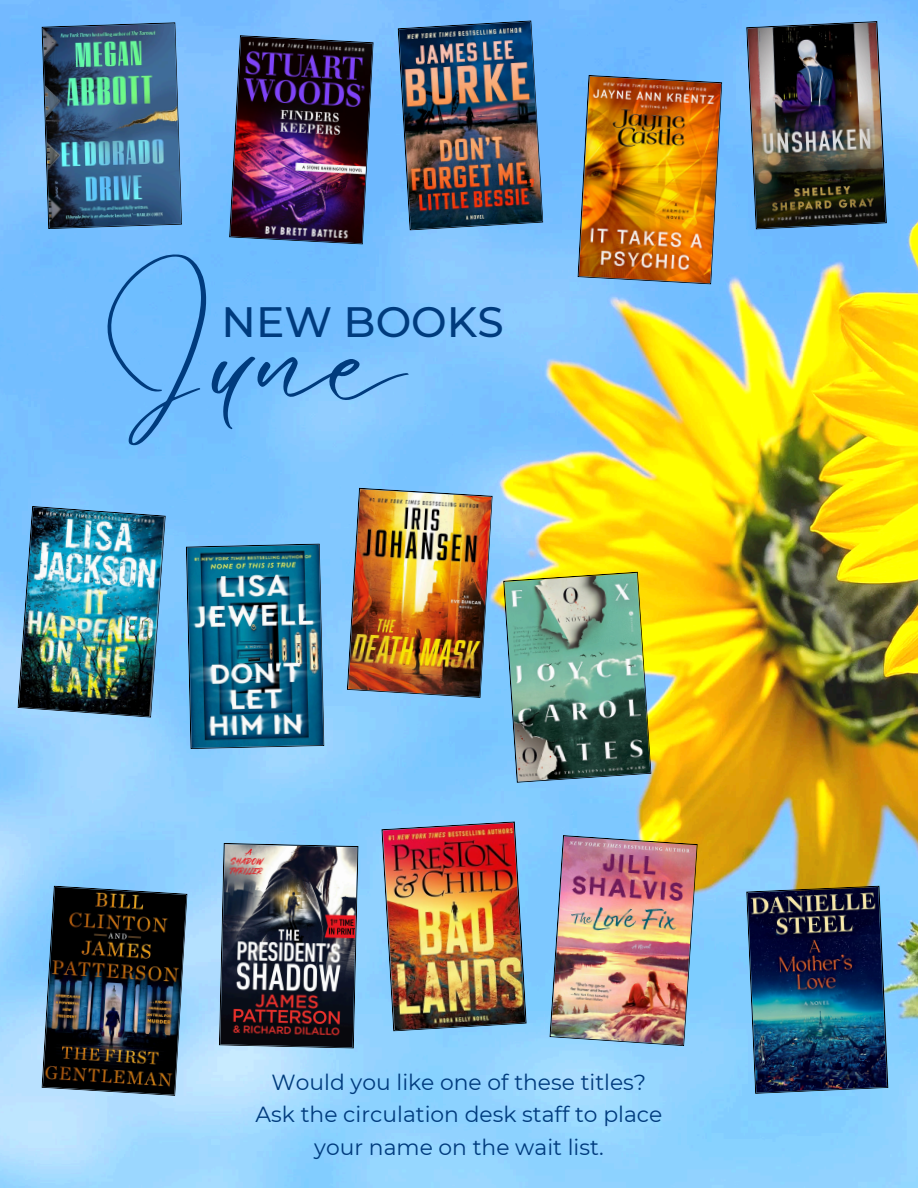
<style>
.page{position:relative;width:918px;height:1188px;background:#fff}
.page>*{position:absolute;margin:0;border:0;box-sizing:border-box;transform-origin:0 0}
.t1{font:114.3px "Le Jour Script";color:#003b7d}
.t2{font:500 42.45px "Montserrat";color:#003b7d}
.t3{font:21.75px/32.4px "Montserrat";color:#003b7d;text-align:center}
</style>
<div class="page">
<img style="left:0;top:0;width:918px;height:1188px">
<img style="left:41px;top:22px;width:141px;height:207px">
<img style="left:229px;top:35px;width:145px;height:209px">
<img style="left:398px;top:20px;width:145px;height:210px">
<img style="left:577px;top:75px;width:145px;height:209px">
<img style="left:746px;top:21px;width:141px;height:208px">
<img style="left:17px;top:506px;width:149px;height:212px">
<img style="left:186px;top:543px;width:138px;height:206px">
<img style="left:347px;top:488px;width:146px;height:210px">
<img style="left:503px;top:572px;width:148px;height:211px">
<img style="left:41px;top:886px;width:146px;height:210px">
<img style="left:219px;top:843px;width:140px;height:205px">
<img style="left:381px;top:821px;width:146px;height:210px">
<img style="left:549px;top:835px;width:149px;height:211px">
<img style="left:746px;top:886px;width:142px;height:208px">
<p class="t1" style="left:93px;top:287px;width:315px">June</p>
<p class="t2" style="left:222px;top:296px;width:284px">NEW BOOKS</p>
<p class="t3" style="left:256px;top:1066px;width:408px">Would you like one of these titles?<br>Ask the circulation desk staff to place your name on the wait list.</p>
</div>
